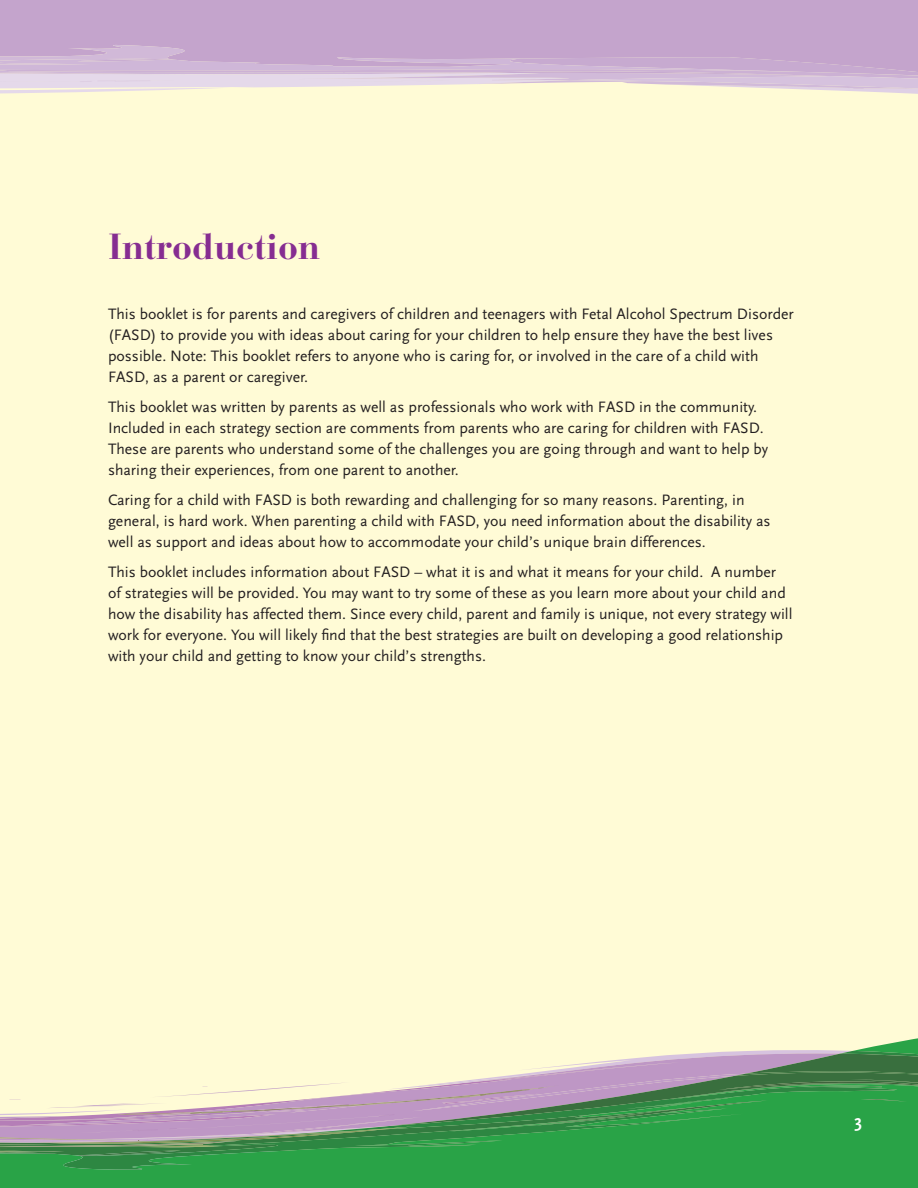
<style>
.page{position:relative;width:918px;height:1188px;background:#fff}
.page>*{position:absolute;margin:0;border:0;box-sizing:border-box;transform-origin:0 0}
.section{font:700 36px "Bauer Bodoni";color:#862d91}
.Text{font:700 18px "Scala Sans";color:#fff}
.Text-2{font:15.75px/21px "Scala Sans";color:#231f20}
</style>
<div class="page">
<div style="left:1px;top:0;width:917px;height:1150px;background:#fffbd6"></div>
<svg style="left:0;top:0;width:918px;height:112px"></svg>
<svg style="left:456px;top:1170px;width:57px;height:18px"></svg>
<div style="left:0;top:1170px;width:456px;height:18px;background:#29a347"></div>
<svg style="left:0;top:1021px;width:918px;height:149px"></svg>
<p class="section" style="left:108px;top:224px;width:214px">Introduction</p>
<p class="Text-2" style="left:108px;top:303px;width:687px">This booklet is for parents and caregivers of children and teenagers with Fetal Alcohol Spectrum Disorder (FASD) to provide you with ideas about caring for your children to help ensure they have the best lives possible. Note: This booklet refers to anyone who is caring for, or involved in the care of a child with FASD, as a parent or caregiver.</p>
<p class="Text-2" style="left:108px;top:396px;width:662px">This booklet was written by parents as well as professionals who work with FASD in the community.<br>Included in each strategy section are comments from parents who are caring for children with FASD.<br>These are parents who understand some of the challenges you are going through and want to help by sharing their experiences, from one parent to another.</p>
<p class="Text-2" style="left:108px;top:489px;width:664px">Caring for a child with FASD is both rewarding and challenging for so many reasons. Parenting, in general, is hard work. When parenting a child with FASD, you need information about the disability as well as support and ideas about how to accommodate your child’s unique brain differences.</p>
<p class="Text-2" style="left:108px;top:561px;width:686px">This booklet includes information about FASD – what it is and what it means for your child. A number of strategies will be provided. You may want to try some of these as you learn more about your child and how the disability has affected them. Since every child, parent and family is unique, not every strategy will work for everyone. You will likely find that the best strategies are built on developing a good relationship with your child and getting to know your child’s strengths.</p>
<p class="Text" style="left:854px;top:1111px;width:9px">3</p>
</div>
